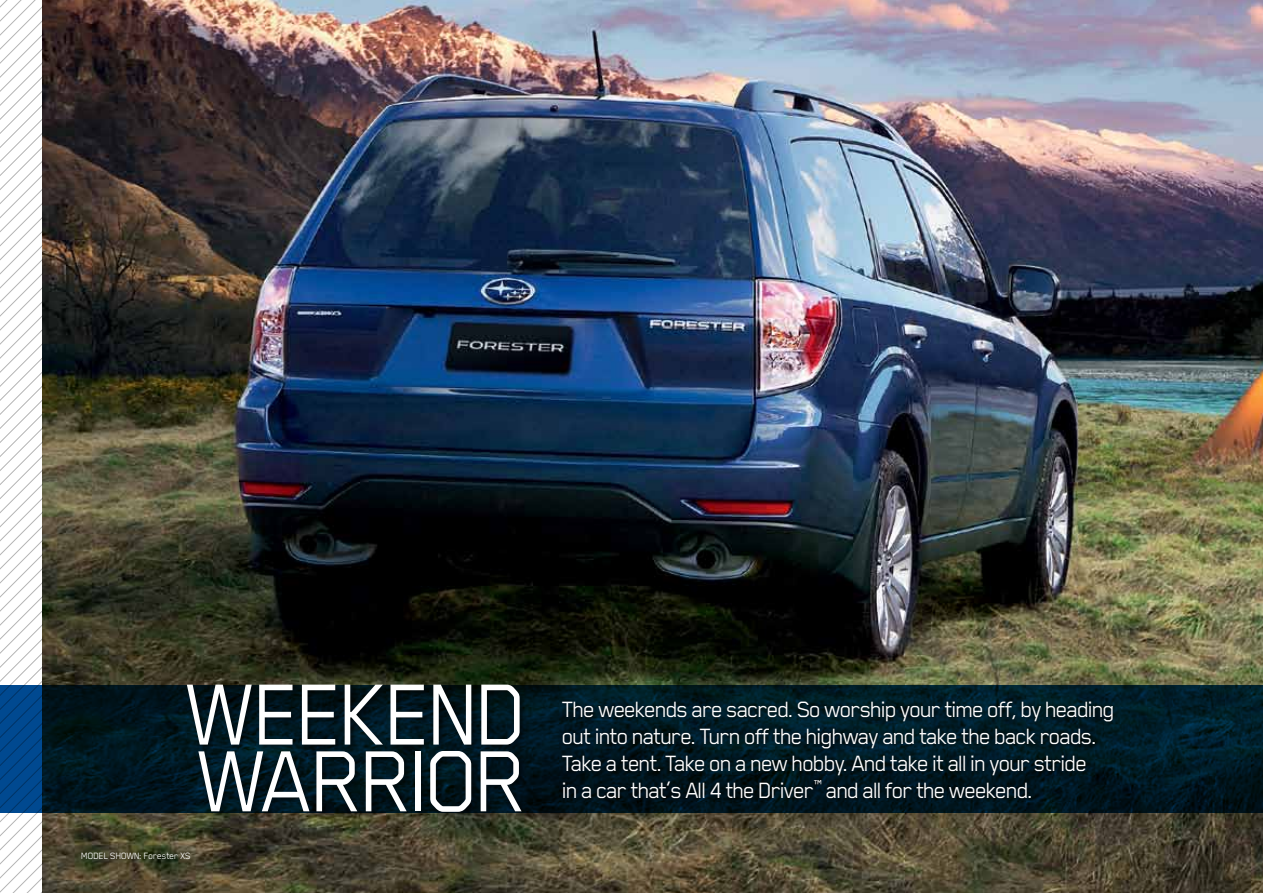
<style>
.page{position:relative;width:1263px;height:893px;background:#fff}
.page>*{position:absolute;margin:0;border:0;box-sizing:border-box;transform-origin:0 0}
.t1{font:99.9px "Subaru";color:#fff}
.t2{font:25.5px/27px "Subaru";letter-spacing:-.055em;color:#fff}
.t3{font:10.5px "Subaru";letter-spacing:-.03em;color:#fff}
</style>
<div class="page">
<img style="left:43px;top:0;width:1220px;height:893px">
<svg style="left:43px;top:685px;width:1220px;height:128px;background:#001821"></svg>
<div style="left:185px;top:683px;width:343px;height:136px;background:#000;opacity:.5"></div>
<div style="left:558px;top:696px;width:559px;height:107px;background:#000;opacity:.75"></div>
<svg style="left:0;top:0;width:43px;height:893px"></svg>
<h1 class="t1" style="left:186px;top:660px;width:244px">weekend</h1>
<h1 class="t1" style="left:198px;top:727px;width:48px">warrior</h1>
<p class="t3" style="left:81px;top:850px;width:111px">MODEL SHOWN: Forester XS</p>
<p class="t2" style="left:562px;top:695px;width:555px">The weekends are sacred. So worship your time off, by heading out into nature. Turn off the highway and take the back roads.<br>Take a tent. Take on a new hobby. And take it all in your stride<br>in a car that’s All 4 the Driver<sup>™</sup> and all for the weekend.</p>
</div>
